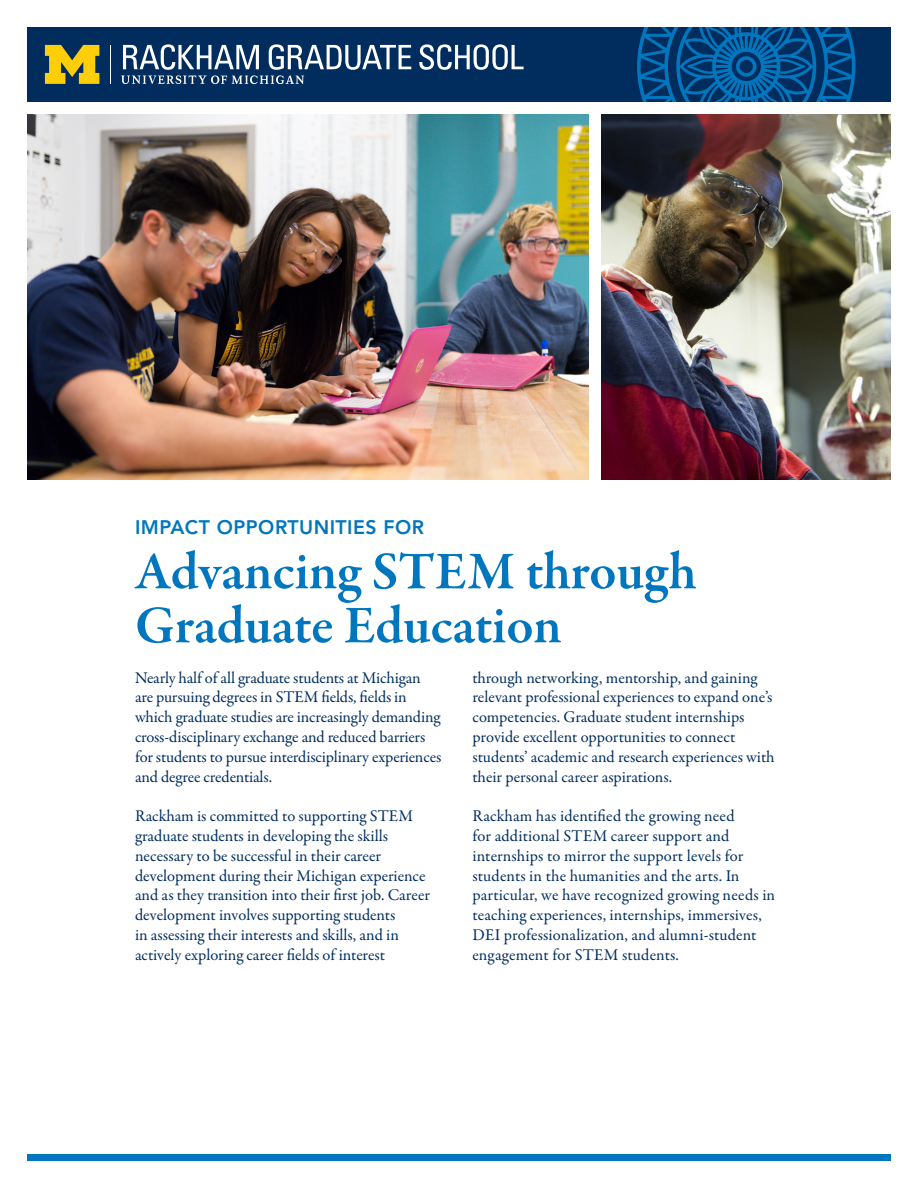
<style>
.page{position:relative;width:918px;height:1188px;background:#fff}
.page>*{position:absolute;margin:0;border:0;box-sizing:border-box;transform-origin:0 0}
.t1{font:600 54px/54px "Garamond Premr Pro";letter-spacing:-.01em;color:#0076be}
.t2{font:800 19.5px "Avenir LT Std";letter-spacing:.025em;color:#0076be}
.t3{font:16.5px/19.8px "Garamond Premr Pro";color:#002d5e}
</style>
<div class="page">
<img style="left:27px;top:114px;width:562px;height:366px">
<img style="left:602px;top:114px;width:289px;height:366px">
<div style="left:27px;top:27px;width:864px;height:75px;background:#002d5e"></div>
<svg style="left:419px;top:44px;width:105px;height:26px"></svg>
<hr style="left:110px;top:45px;width:1px;height:39px;background:#fff">
<svg style="left:45px;top:45px;width:54px;height:39px"></svg>
<svg style="left:121px;top:44px;width:290px;height:40px"></svg>
<div style="left:27px;top:1155px;width:864px;height:6px;background:#0076be"></div>
<svg style="left:637px;top:27px;width:218px;height:75px"></svg>
<p class="t2" style="left:135px;top:516px;width:291px">IMPACT OPPORTUNITIES FOR</p>
<p class="t1" style="left:135px;top:545px;width:563px">Advancing STEM through<br>Graduate Education</p>
<p class="t3" style="left:135px;top:668px;width:308px">Nearly half of all graduate students at Michigan are pursuing degrees in STEM fields, fields in which graduate studies are increasingly demanding cross-disciplinary exchange and reduced barriers for students to pursue interdisciplinary experiences and degree credentials.</p>
<p class="t3" style="left:135px;top:807px;width:296px">Rackham is committed to supporting STEM graduate students in developing the skills necessary to be successful in their career development during their Michigan experience and as they transition into their first job. Career development involves supporting students<br>in assessing their interests and skills, and in actively exploring career fields of interest</p>
<p class="t3" style="left:472px;top:668px;width:304px">through networking, mentorship, and gaining relevant professional experiences to expand one’s competencies. Graduate student internships provide excellent opportunities to connect students’ academic and research experiences with their personal career aspirations.</p>
<p class="t3" style="left:472px;top:807px;width:304px">Rackham has identified the growing need<br>for additional STEM career support and internships to mirror the support levels for students in the humanities and the arts. In particular, we have recognized growing needs in teaching experiences, internships, immersives, DEI professionalization, and alumni-student engagement for STEM students.</p>
</div>
